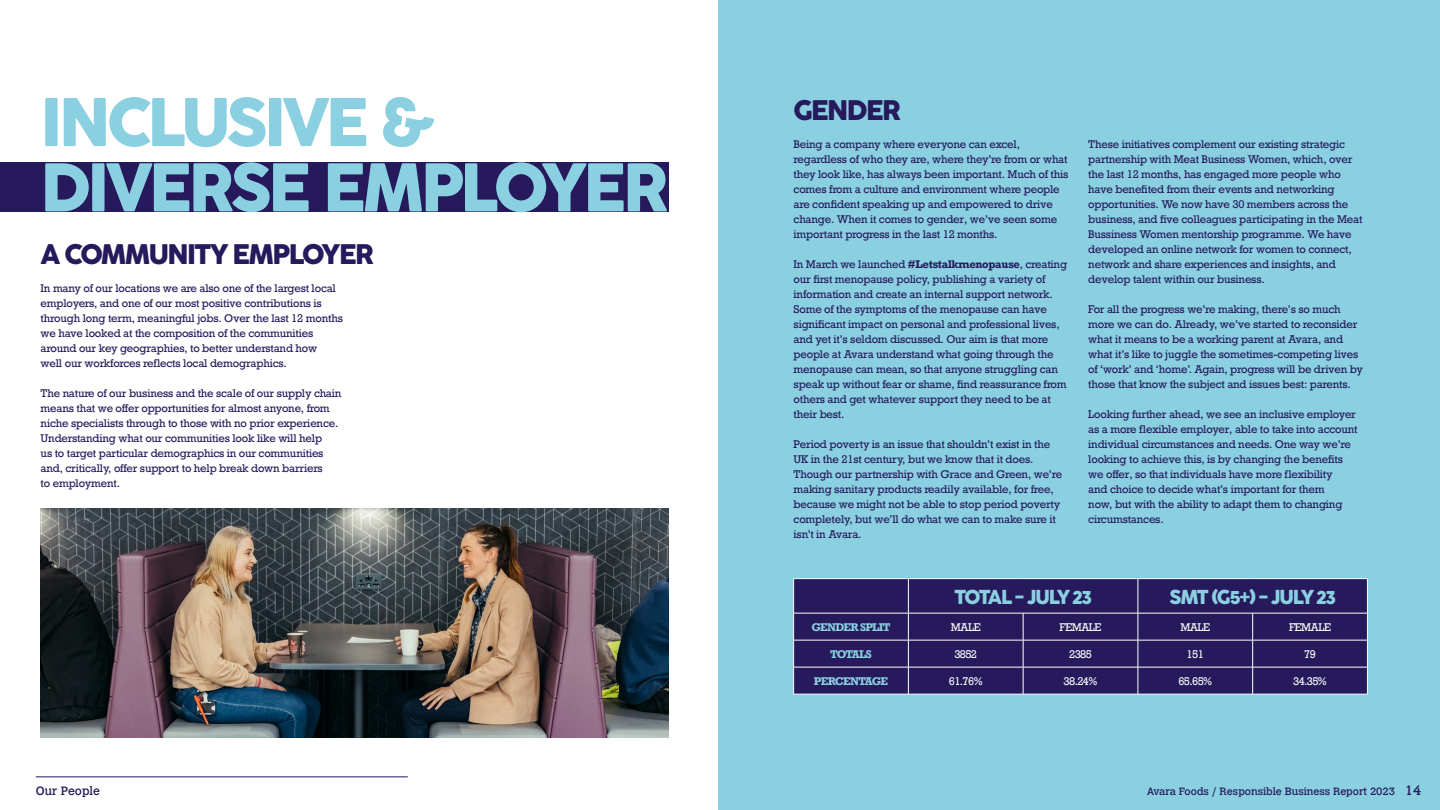
<style>
.page{position:relative;width:1440px;height:810px;background:#fff}
.page>*{position:absolute;margin:0;border:0;box-sizing:border-box;transform-origin:0 0}
.t1{font:63.75px/65.2px "Cocogoose Pro";letter-spacing:-.065em;color:#8ad0e1}
.t2{font:26.25px "Cocogoose Pro";letter-spacing:-.06em;color:#26195c}
.t3{font:18.75px "Cocogoose Pro";letter-spacing:-.08em;color:#8ad0e1}
.t4{font:12px "Calvert";color:#26195c}
.t5{font:10.5px/15px "Rockwell";letter-spacing:-.02em;color:#26195c}
.t6{font:10.5px "Rockwell";letter-spacing:-.06em;color:#fff}
.t7{font:10.5px "Calvert";color:#26195c}
.t8{font:700 10.5px "Rockwell";letter-spacing:-.07em;color:#8ad0e1}
.s1{font-weight:700}
.s2{font-size:17.25px}
.s3{font-size:13.5px}
</style>
<div class="page">
<div style="left:0;top:162px;width:668px;height:49px;background:#26195c"></div>
<div style="left:719px;top:0;width:721px;height:810px;background:#8ad0e1"></div>
<img style="left:40px;top:508px;width:628px;height:230px">
<div style="left:794px;top:579px;width:573px;height:115px;background:#26195c"></div>
<hr style="left:793px;top:578px;width:115px;height:1px;background:#fff">
<hr style="left:793px;top:579px;width:1px;height:34px;background:#fff">
<hr style="left:908px;top:578px;width:115px;height:1px;background:#fff">
<hr style="left:908px;top:579px;width:1px;height:34px;background:#fff">
<hr style="left:1023px;top:578px;width:115px;height:1px;background:#fff">
<hr style="left:1138px;top:578px;width:115px;height:1px;background:#fff">
<hr style="left:1138px;top:579px;width:1px;height:34px;background:#fff">
<hr style="left:1253px;top:578px;width:115px;height:1px;background:#fff">
<hr style="left:1367px;top:579px;width:1px;height:34px;background:#fff">
<hr style="left:793px;top:613px;width:115px;height:1px;background:#fff">
<hr style="left:908px;top:613px;width:115px;height:1px;background:#fff">
<hr style="left:1023px;top:613px;width:115px;height:1px;background:#fff">
<hr style="left:1138px;top:613px;width:115px;height:1px;background:#fff">
<hr style="left:1253px;top:613px;width:115px;height:1px;background:#fff">
<hr style="left:793px;top:640px;width:115px;height:1px;background:#fff">
<hr style="left:908px;top:640px;width:115px;height:1px;background:#fff">
<hr style="left:1023px;top:640px;width:115px;height:1px;background:#fff">
<hr style="left:1138px;top:640px;width:115px;height:1px;background:#fff">
<hr style="left:1253px;top:640px;width:115px;height:1px;background:#fff">
<hr style="left:793px;top:667px;width:115px;height:1px;background:#fff">
<svg style="left:793px;top:613px;width:1px;height:81px"></svg>
<hr style="left:908px;top:667px;width:115px;height:1px;background:#fff">
<svg style="left:908px;top:613px;width:1px;height:81px"></svg>
<hr style="left:1023px;top:667px;width:115px;height:1px;background:#fff">
<svg style="left:1023px;top:613px;width:1px;height:81px"></svg>
<hr style="left:1138px;top:667px;width:115px;height:1px;background:#fff">
<svg style="left:1138px;top:613px;width:1px;height:81px"></svg>
<hr style="left:1253px;top:667px;width:115px;height:1px;background:#fff">
<svg style="left:1252px;top:613px;width:1px;height:81px"></svg>
<svg style="left:1367px;top:613px;width:1px;height:81px"></svg>
<hr style="left:793px;top:694px;width:115px;height:1px;background:#fff">
<hr style="left:908px;top:694px;width:115px;height:1px;background:#fff">
<hr style="left:1023px;top:694px;width:115px;height:1px;background:#fff">
<hr style="left:1138px;top:694px;width:115px;height:1px;background:#fff">
<hr style="left:1253px;top:694px;width:115px;height:1px;background:#fff">
<hr style="left:36px;top:776px;width:372px;height:1px;background:#26195c">
<h1 class="t1" style="left:40px;top:89px;width:630px">INCLUSIVE &amp;<br>DIVERSE EMPLOYER</h1>
<h2 class="t2" style="left:40px;top:233px;width:335px">A COMMUNITY EMPLOYER</h2>
<p class="t5" style="left:41px;top:281px;width:304px">In many of our locations we are also one of the largest local employers, and one of our most positive contributions is through long term, meaningful jobs. Over the last 12 months we have looked at the composition of the communities around our key geographies, to better understand how<br>well our workforces reflects local demographics.</p>
<p class="t5" style="left:41px;top:386px;width:302px">The nature of our business and the scale of our supply chain means that we offer opportunities for almost anyone, from niche specialists through to those with no prior experience.<br>Understanding what our communities look like will help<br>us to target particular demographics in our communities and, critically, offer support to help break down barriers<br>to employment.</p>
<h2 class="t2" style="left:793px;top:88px;width:109px">GENDER</h2>
<p class="t5" style="left:794px;top:137px;width:276px">Being a company where everyone can excel, regardless of who they are, where they’re from or what they look like, has always been important. Much of this comes from a culture and environment where people are confident speaking up and empowered to drive change. When it comes to gender, we’ve seen some important progress in the last 12 months.</p>
<p class="t5" style="left:794px;top:257px;width:275px">In March we launched <span class="s1">#Letstalkmenopause</span>, creating our first menopause policy, publishing a variety of information and create an internal support network.<br>Some of the symptoms of the menopause can have significant impact on personal and professional lives, and yet it’s seldom discussed. Our aim is that more people at Avara understand what going through the menopause can mean, so that anyone struggling can speak up without fear or shame, find reassurance from others and get whatever support they need to be at their best.</p>
<p class="t5" style="left:794px;top:437px;width:270px">Period poverty is an issue that shouldn’t exist in the UK in the 21st century, but we know that it does.<br>Though our partnership with Grace and Green, we’re making sanitary products readily available, for free, because we might not be able to stop period poverty completely, but we’ll do what we can to make sure it isn’t in Avara.</p>
<p class="t5" style="left:1088px;top:137px;width:276px">These initiatives complement our existing strategic partnership with Meat Business Women, which, over the last 12 months, has engaged more people who have benefited from their events and networking opportunities. We now have 30 members across the business, and five colleagues participating in the Meat Bussiness Women mentorship programme. We have developed an online network for women to connect, network and share experiences and insights, and develop talent within our business.</p>
<p class="t5" style="left:1088px;top:302px;width:276px">For all the progress we’re making, there’s so much more we can do. Already, we’ve started to reconsider what it means to be a working parent at Avara, and what it’s like to juggle the sometimes-competing lives of ‘work’ and ‘home’. Again, progress will be driven by those that know the subject and issues best: parents.</p>
<p class="t5" style="left:1088px;top:407px;width:271px">Looking further ahead, we see an inclusive employer as a more flexible employer, able to take into account individual circumstances and needs. One way we’re looking to achieve this, is by changing the benefits we offer, so that individuals have more flexibility<br>and choice to decide what’s important for them<br>now, but with the ability to adapt them to changing circumstances.</p>
<h3 class="t3" style="left:954px;top:582px;width:139px">TOTAL - JULY <span class="s2">23</span></h3>
<h3 class="t3" style="left:1169px;top:582px;width:168px">SMT (G<span class="s2">5</span>+) - JULY <span class="s2">23</span></h3>
<p class="t8" style="left:811px;top:620px;width:81px">GENDER SPLIT</p>
<p class="t6" style="left:951px;top:620px;width:31px">MALE</p>
<p class="t6" style="left:1060px;top:620px;width:43px">FEMALE</p>
<p class="t6" style="left:1180px;top:620px;width:31px">MALE</p>
<p class="t6" style="left:1289px;top:620px;width:43px">FEMALE</p>
<p class="t8" style="left:830px;top:647px;width:43px">TOTALS</p>
<p class="t6" style="left:954px;top:647px;width:24px">3852</p>
<p class="t6" style="left:1069px;top:647px;width:24px">2385</p>
<p class="t6" style="left:1187px;top:647px;width:19px">151</p>
<p class="t6" style="left:1304px;top:647px;width:13px">79</p>
<p class="t8" style="left:814px;top:674px;width:76px">PERCENTAGE</p>
<p class="t6" style="left:949px;top:674px;width:35px">61.76%</p>
<p class="t6" style="left:1064px;top:674px;width:35px">38.24%</p>
<p class="t6" style="left:1178px;top:674px;width:35px">65.65%</p>
<p class="t6" style="left:1293px;top:674px;width:35px">34.35%</p>
<p class="t4" style="left:36px;top:784px;width:66px">Our People</p>
<p class="t7" style="left:1147px;top:785px;width:276px">Avara Foods / Responsible Business Report 2023 <span class="s3">14</span></p>
</div>
